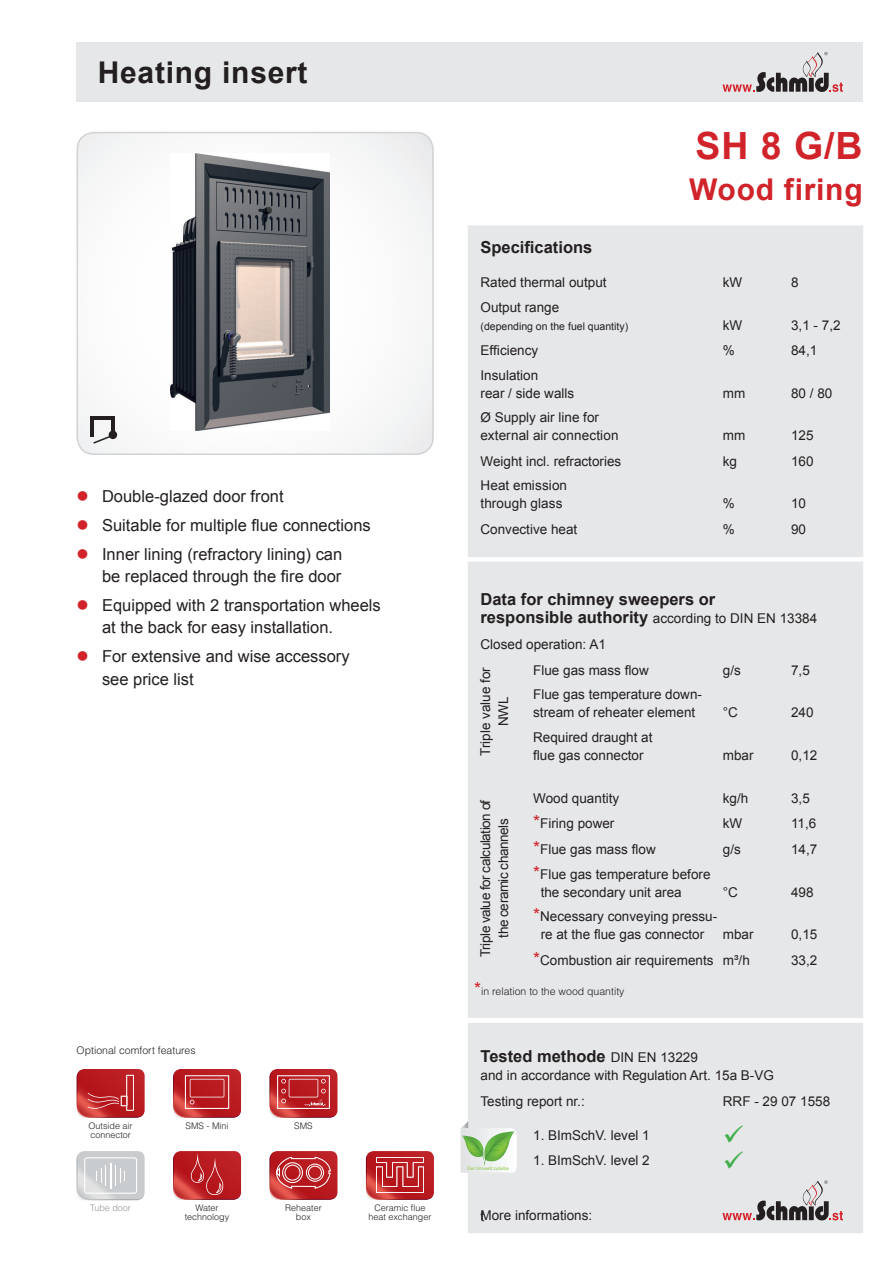
<style>
.page{position:relative;width:893px;height:1263px;background:#fff}
.page>*{position:absolute;margin:0;border:0;box-sizing:border-box;transform-origin:0 0}
.t1{font:700 37.5px "Arial";color:#d1232a}
.t2{font:700 30px "Arial";letter-spacing:.025em;color:#231f20}
.t3{font:700 30px "Arial";letter-spacing:.025em;color:#d1232a}
.t4{font:16.5px/22.5px "Arial";color:#231f20}
.t5{font:700 16.5px "Arial";color:#231f20}
.t6{font:13.5px/18px "Arial";color:#231f20}
.t7{font:13.5px/18px "Arial";letter-spacing:-.035em;color:#231f20;text-align:center}
.t8{font:300 10.5px "Helvetica LT Std";color:#231f20}
.t9{font:10.5px "Arial";color:#231f20}
.t10{font:300 9px/9px "Helvetica LT Std";color:#231f20;text-align:center}
.t11{font:300 9px "Helvetica LT Std";color:#939598}
.t12{font:5.1px "Myriad Pro";color:#8bc63e}
.s1{color:#d1232a}
.s2{font-weight:700;font-size:16.5px}
.s3{font-size:18px;color:#d1232a}
.s4{font-family:"Arial";font-weight:400;font-size:18px;color:#d1232a}
.s5{font-weight:400;font-size:13.5px}
</style>
<div class="page">
<div style="left:77px;top:42px;width:786px;height:60px;background:#e6e7e9"></div>
<div style="left:468px;top:225px;width:395px;height:1008px;background:#e6e7e9"></div>
<svg style="left:468px;top:1018px;width:395px;height:4px"></svg>
<svg style="left:77px;top:132px;width:357px;height:323px"></svg>
<svg style="left:460px;top:1121px;width:57px;height:51px"></svg>
<div style="left:109px;top:431px;width:8px;height:8px;background:#231f20;border-radius:50%"></div>
<svg style="left:93px;top:434px;width:21px;height:10px"></svg>
<hr style="left:91px;top:416px;width:24px;height:3px;background:#231f20">
<hr style="left:111px;top:416px;width:4px;height:21px;background:#231f20">
<hr style="left:91px;top:416px;width:3px;height:21px;background:#231f20">
<svg style="left:722px;top:1180px;width:121px;height:41px;background:#c2bbbd"></svg>
<svg style="left:722px;top:52px;width:121px;height:40px"></svg>
<img style="left:171px;top:154px;width:159px;height:276px">
<svg style="left:76px;top:1151px;width:69px;height:49px;background:#d2d4d5"></svg>
<svg style="left:173px;top:1069px;width:68px;height:49px;background:#c13639"></svg>
<svg style="left:76px;top:1069px;width:69px;height:49px;background:#c03438"></svg>
<svg style="left:269px;top:1069px;width:68px;height:49px;background:#c33c3f"></svg>
<svg style="left:173px;top:1151px;width:68px;height:49px;background:#bf2f32"></svg>
<svg style="left:365px;top:1151px;width:69px;height:49px;background:#c54245"></svg>
<svg style="left:269px;top:1151px;width:68px;height:49px;background:#c44144"></svg>
<svg style="left:725px;top:1125px;width:18px;height:18px"></svg>
<svg style="left:725px;top:1151px;width:18px;height:17px"></svg>
<h2 class="t2" style="left:98px;top:52px;width:211px">Heating insert</h2>
<p class="t4" style="left:77px;top:485px;width:209px"><span class="s1">●</span> Double-glazed door front</p>
<p class="t4" style="left:77px;top:514px;width:296px"><span class="s1">●</span> Suitable for multiple flue connections</p>
<p class="t4" style="left:77px;top:543px;width:267px;text-align:right"><span class="s1">●</span> Inner lining (refractory lining) can be replaced through the fire door</p>
<p class="t4" style="left:102px;top:594px;width:280px;text-indent:-26px"><span class="s1">●</span> Equipped with 2 transportation wheels at the back for easy installation.</p>
<p class="t4" style="left:102px;top:645px;width:249px;text-indent:-26px"><span class="s1">●</span> For extensive and wise accessory see price list</p>
<p class="t8" style="left:77px;top:1043px;width:121px">Optional comfort features</p>
<p class="t10" style="left:89px;top:1121px;width:46px">Outside air</p>
<p class="t10" style="left:186px;top:1121px;width:44px">SMS - Mini</p>
<p class="t10" style="left:90px;top:1130px;width:42px">connector</p>
<p class="t10" style="left:294px;top:1121px;width:20px">SMS</p>
<p class="t11" style="left:90px;top:1202px;width:42px">Tube door</p>
<p class="t10" style="left:185px;top:1203px;width:46px">Water technology</p>
<p class="t10" style="left:368px;top:1203px;width:65px">Ceramic flue heat exchanger</p>
<p class="t10" style="left:285px;top:1203px;width:38px">Reheater box</p>
<h1 class="t1" style="left:696px;top:121px;width:169px">SH 8 G/B</h1>
<h2 class="t3" style="left:689px;top:170px;width:175px">Wood firing</h2>
<p class="t5" style="left:480px;top:236px;width:113px">Specifications</p>
<p class="t6" style="left:480px;top:273px;width:128px">Rated thermal output</p>
<p class="t6" style="left:723px;top:273px;width:21px">kW</p>
<p class="t6" style="left:480px;top:298px;width:80px">Output range</p>
<p class="t9" style="left:480px;top:319px;width:149px">(depending on the fuel quantity)</p>
<p class="t6" style="left:723px;top:316px;width:21px">kW</p>
<p class="t6" style="left:480px;top:341px;width:59px">Efficiency</p>
<p class="t6" style="left:723px;top:341px;width:14px">%</p>
<p class="t6" style="left:480px;top:366px;width:95px">Insulation<br>rear / side walls</p>
<p class="t6" style="left:723px;top:384px;width:24px">mm</p>
<p class="t6" style="left:480px;top:408px;width:139px">Ø Supply air line for external air connection</p>
<p class="t6" style="left:723px;top:426px;width:24px">mm</p>
<p class="t6" style="left:480px;top:452px;width:142px">Weight incl. refractories</p>
<p class="t6" style="left:723px;top:452px;width:16px">kg</p>
<p class="t6" style="left:480px;top:477px;width:88px">Heat emission through glass</p>
<p class="t6" style="left:723px;top:494px;width:14px">%</p>
<p class="t6" style="left:480px;top:520px;width:98px">Convective heat</p>
<p class="t6" style="left:723px;top:520px;width:14px">%</p>
<p class="t6" style="left:791px;top:273px;width:9px">8</p>
<p class="t6" style="left:791px;top:312px;width:51px;line-height:25.5px">3,1 - 7,2<br>84,1</p>
<p class="t6" style="left:791px;top:384px;width:43px">80 / 80</p>
<p class="t6" style="left:791px;top:423px;width:24px;line-height:25.5px">125<br>160</p>
<p class="t6" style="left:791px;top:491px;width:17px;line-height:25.5px">10<br>90</p>
<p class="t5" style="left:480px;top:588px;width:236px">Data for chimney sweepers or</p>
<p class="t6" style="left:480px;top:606px;width:338px;line-height:25.5px"><span class="s2">responsible authority</span> according to DIN EN 13384<br>Closed operation: A1</p>
<p class="t6" style="left:477px;top:756px;width:90px;text-align:center;rotate:-90deg">Triple value for<br>NWL</p>
<p class="t6" style="left:533px;top:661px;width:117px">Flue gas mass flow</p>
<p class="t6" style="left:723px;top:661px;width:20px">g/s</p>
<p class="t6" style="left:791px;top:661px;width:20px">7,5</p>
<p class="t6" style="left:791px;top:704px;width:24px">240</p>
<p class="t6" style="left:791px;top:746px;width:28px">0,12</p>
<p class="t6" style="left:791px;top:785px;width:28px;line-height:25.8px">3,5<br>11,6<br>14,7</p>
<p class="t6" style="left:791px;top:883px;width:24px">498</p>
<p class="t6" style="left:791px;top:922px;width:28px;line-height:25.7px">0,15<br>33,2</p>
<p class="t6" style="left:533px;top:685px;width:170px">Flue gas temperature down&shy;stream of reheater element</p>
<p class="t6" style="left:723px;top:703px;width:17px">°C</p>
<p class="t6" style="left:533px;top:728px;width:121px">Required draught at flue gas connector</p>
<p class="t6" style="left:723px;top:746px;width:32px">mbar</p>
<p class="t6" style="left:533px;top:789px;width:88px">Wood quantity</p>
<p class="t6" style="left:723px;top:789px;width:27px">kg/h</p>
<p class="t6" style="left:533px;top:815px;width:83px"><span class="s3">*</span>Firing power</p>
<p class="t6" style="left:723px;top:815px;width:21px">kW</p>
<p class="t6" style="left:533px;top:840px;width:124px"><span class="s3">*</span>Flue gas mass flow</p>
<p class="t6" style="left:723px;top:840px;width:20px">g/s</p>
<p class="t6" style="left:541px;top:865px;width:171px;text-indent:-8px"><span class="s3">*</span>Flue gas temperature before the secondary unit area</p>
<p class="t7" style="left:477px;top:956px;width:159px;rotate:-90deg">Triple value for calculation of the ceramic channels</p>
<p class="t6" style="left:723px;top:883px;width:17px">°C</p>
<p class="t6" style="left:533px;top:907px;width:186px;text-align:center"><span class="s3">*</span>Necessary conveying pressu&shy;re at the flue gas connector</p>
<p class="t6" style="left:533px;top:922px;width:222px;line-height:25.7px;text-align:right">mbar<br><span class="s3">*</span>Combustion air requirements m³/h</p>
<p class="t8" style="left:474px;top:984px;width:152px"><span class="s4">*</span>in relation to the wood quantity</p>
<p class="t5" style="left:480px;top:1045px;width:219px">Tested methode <span class="s5">DIN EN 13229</span></p>
<p class="t6" style="left:480px;top:1063px;width:295px;line-height:25.5px">and in accordance with Regulation Art. 15a B-VG<br>Testing report nr.:</p>
<p class="t6" style="left:533px;top:1126px;width:118px">1. BImSchV. level 1</p>
<p class="t6" style="left:533px;top:1152px;width:118px">1. BImSchV. level 2</p>
<p class="t6" style="left:723px;top:1092px;width:109px">RRF - 29 07 1558</p>
<p class="t12" style="left:467px;top:1165px;width:43px">Der Umwelt zuliebe</p>
<p class="t6" style="left:480px;top:1207px;width:113px">More informations:</p>
<p class="t6" style="left:480px;top:1207px;width:5px">t</p>
</div>
